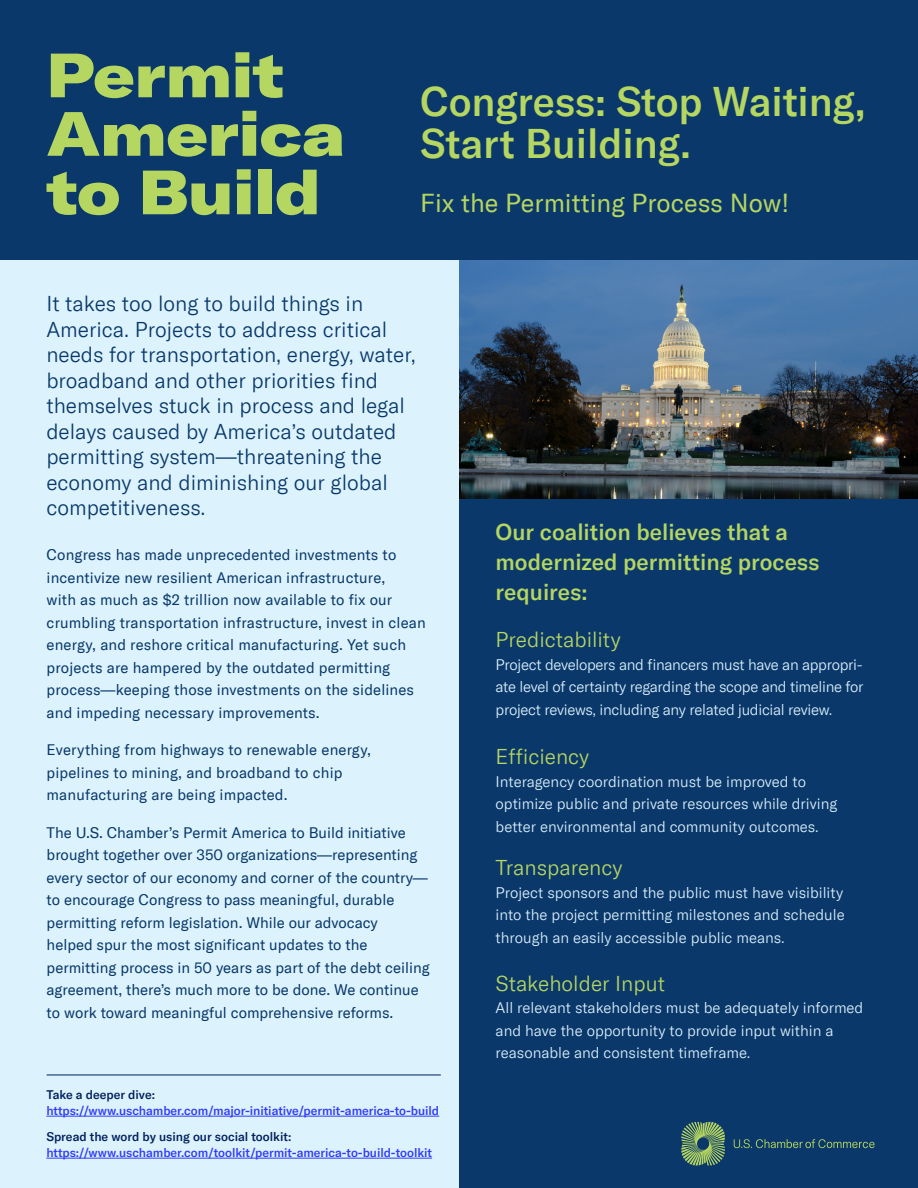
<style>
.page{position:relative;width:918px;height:1188px;background:#fff}
.page>*{position:absolute;margin:0;border:0;box-sizing:border-box;transform-origin:0 0}
.t1{font:61.5px/58.5px "GT America Ext Bl";color:#b5d661}
.t2{font:500 40.5px/42px "GT America";letter-spacing:-.005em;color:#b5d660}
.t3{font:25.5px "GT America";color:#b5d660}
.t4{font:500 22.5px/30px "GT America";color:#b5d660}
.t5{font:300 21px/25.5px "GT America";color:#083869}
.t6{font:300 21px "GT America";color:#b5d661}
.t7{font:15px/22.5px "GT America";letter-spacing:.005em;color:#083869}
.t8{font:300 15px/22.5px "GT America";color:#dcf2fd;text-align:justify}
.t9{font:500 12.3px "GT America";letter-spacing:-.005em;color:#313bfb}
.t10{font:500 12.3px "GT America";color:#001f5c}
</style>
<div class="page">
<div style="left:0;top:251px;width:480px;height:937px;background:#dcf2fd"></div>
<div style="left:459px;top:401px;width:459px;height:787px;background:#0b386a"></div>
<img style="left:459px;top:259px;width:459px;height:240px">
<div style="left:0;top:0;width:918px;height:259px;background:#0b386a"></div>
<hr style="left:47px;top:1075px;width:394px;height:1px;background:#001f5c">
<svg style="left:681px;top:1122px;width:44px;height:44px"></svg>
<svg style="left:734px;top:1139px;width:140px;height:9px"></svg>
<hr style="left:46px;top:1116px;width:393px;height:1px;background:#313bfb">
<hr style="left:46px;top:1158px;width:386px;height:1px;background:#313bfb">
<p class="t1" style="left:47px;top:45px;width:300px">Permit<br>America to Build</p>
<p class="t2" style="left:420px;top:80px;width:447px">Congress: Stop Waiting,<br>Start Building.</p>
<p class="t3" style="left:420px;top:188px;width:370px">Fix the Permitting Process Now!</p>
<p class="t5" style="left:46px;top:291px;width:371px">It takes too long to build things in America. Projects to address critical needs for transportation, energy, water, broadband and other priorities find themselves stuck in process and legal delays caused by America’s outdated permitting system—threatening the economy and diminishing our global competitiveness.</p>
<p class="t7" style="left:47px;top:544px;width:381px">Congress has made unprecedented investments to incentivize new resilient American infrastructure,<br>with as much as $2 trillion now available to fix our crumbling transportation infrastructure, invest in clean energy, and reshore critical manufacturing. Yet such projects are hampered by the outdated permitting process—keeping those investments on the sidelines and impeding necessary improvements.</p>
<p class="t7" style="left:47px;top:739px;width:326px">Everything from highways to renewable energy, pipelines to mining, and broadband to chip manufacturing are being impacted.</p>
<p class="t7" style="left:47px;top:821px;width:385px">The U.S. Chamber’s Permit America to Build initiative brought together over 350 organizations—representing every sector of our economy and corner of the country— to encourage Congress to pass meaningful, durable permitting reform legislation. While our advocacy<br>helped spur the most significant updates to the permitting process in 50 years as part of the debt ceiling agreement, there’s much more to be done. We continue to work toward meaningful comprehensive reforms.</p>
<p class="t10" style="left:46px;top:1087px;width:110px">Take a deeper dive:</p>
<p class="t9" style="left:46px;top:1103px;width:394px">https://www.uschamber.com/major-initiative/permit-america-to-build</p>
<p class="t10" style="left:46px;top:1129px;width:247px">Spread the word by using our social toolkit:</p>
<p class="t9" style="left:46px;top:1145px;width:387px">https://www.uschamber.com/toolkit/permit-america-to-build-toolkit</p>
<p class="t4" style="left:496px;top:517px;width:326px">Our coalition believes that a modernized permitting process requires:</p>
<p class="t6" style="left:496px;top:628px;width:127px">Predictability</p>
<p class="t8" style="left:496px;top:653px;width:369px">Project developers and financers must have an appropri&shy;ate level of certainty regarding the scope and timeline for project reviews, including any related judicial review.</p>
<p class="t6" style="left:496px;top:745px;width:95px">Efficiency</p>
<p class="t8" style="left:496px;top:770px;width:343px;text-align:left">Interagency coordination must be improved to optimize public and private resources while driving better environmental and community outcomes.</p>
<p class="t6" style="left:496px;top:856px;width:128px">Transparency</p>
<p class="t8" style="left:496px;top:881px;width:351px">Project sponsors and the public must have visibility into the project permitting milestones and schedule through an easily accessible public means.</p>
<p class="t6" style="left:496px;top:971px;width:171px">Stakeholder Input</p>
<p class="t8" style="left:496px;top:997px;width:369px;text-align:left">All relevant stakeholders must be adequately informed and have the opportunity to provide input within a reasonable and consistent timeframe.</p>
</div>
